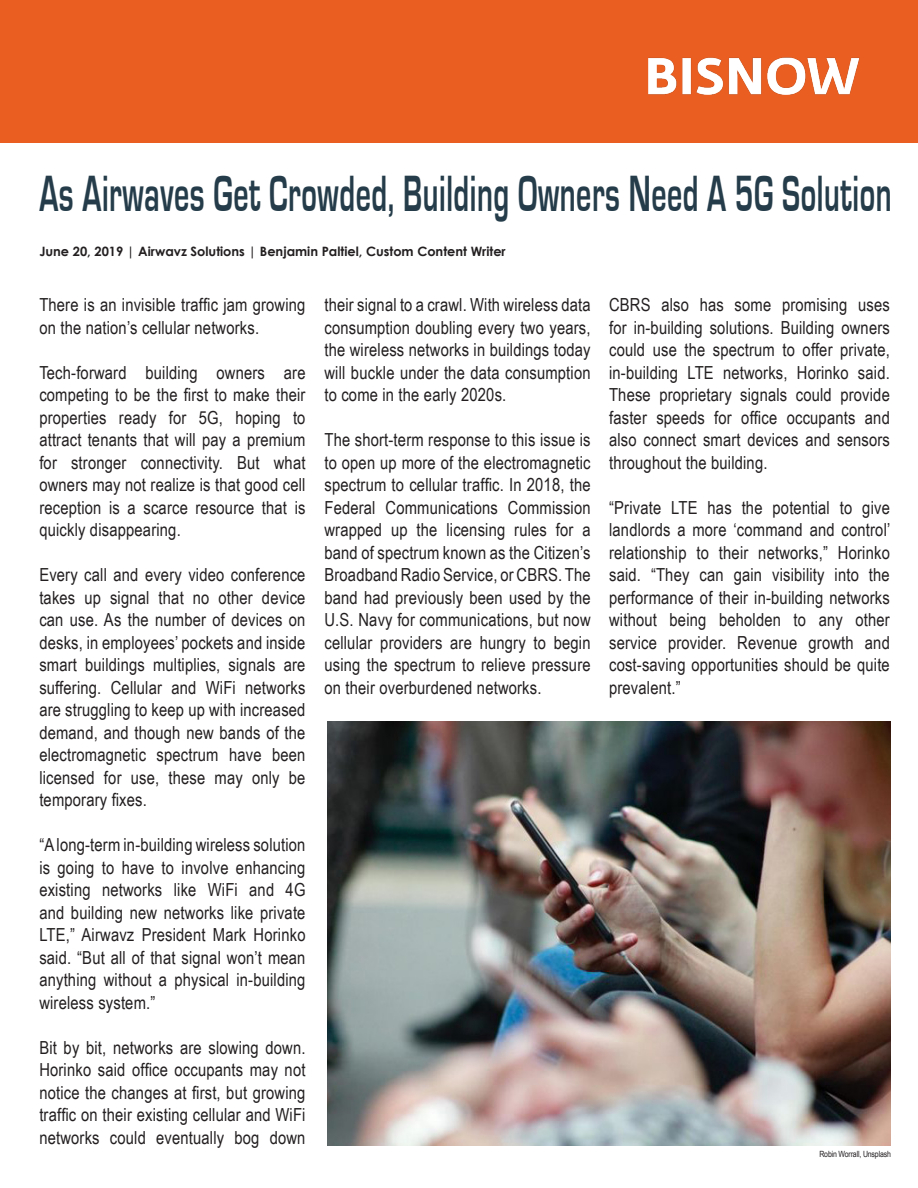
<style>
.page{position:relative;width:918px;height:1188px;background:#fff}
.page>*{position:absolute;margin:0;border:0;box-sizing:border-box;transform-origin:0 0}
.t1{font:700 52.5px "Eurostile";letter-spacing:.02em;color:#253d4a;scale:.57 1}
.t2{font:18px/22.5px "Arial Narrow";letter-spacing:.01em;color:#231f20;text-align:justify}
.t3{font:700 12.9px "Century Gothic";color:#231f20}
.t4{font:8.55px "Arial Narrow";letter-spacing:-.02em;color:#231f20}
</style>
<div class="page">
<img style="left:327px;top:722px;width:564px;height:424px">
<div style="left:0;top:0;width:918px;height:143px;background:#eb5e21"></div>
<img style="left:649px;top:58px;width:211px;height:36px">
<p class="t1" style="left:39px;top:165px;width:1497px">As Airwaves Get Crowded, Building Owners Need A 5G Solution</p>
<p class="t3" style="left:39px;top:243px;width:468px">June 20, 2019 | Airwavz Solutions | Benjamin Paltiel, Custom Content Writer</p>
<p class="t2" style="left:39px;top:293px;width:268px">There is an invisible traffic jam growing on the nation’s cellular networks.</p>
<p class="t2" style="left:39px;top:360px;width:268px">Tech-forward building owners are competing to be the first to make their properties ready for 5G, hoping to attract tenants that will pay a premium for stronger connectivity. But what owners may not realize is that good cell reception is a scarce resource that is quickly disappearing.</p>
<p class="t2" style="left:39px;top:563px;width:268px">Every call and every video conference takes up signal that no other device can use. As the number of devices on desks, in employees’ pockets and inside smart buildings multiplies, signals are suffering. Cellular and WiFi networks are struggling to keep up with increased demand, and though new bands of the electromagnetic spectrum have been licensed for use, these may only be temporary fixes.</p>
<p class="t2" style="left:39px;top:833px;width:268px">“A long-term in-building wireless solution is going to have to involve enhancing existing networks like WiFi and 4G and building new networks like private LTE,” Airwavz President Mark Horinko said. “But all of that signal won’t mean anything without a physical in-building wireless system.”</p>
<p class="t2" style="left:39px;top:1035px;width:268px">Bit by bit, networks are slowing down.<br>Horinko said office occupants may not notice the changes at first, but growing traffic on their existing cellular and WiFi networks could eventually bog down</p>
<p class="t4" style="left:819px;top:1147px;width:73px">Robin Worrall, Unsplash</p>
<p class="t2" style="left:609px;top:293px;width:282px">CBRS also has some promising uses for in-building solutions. Building owners could use the spectrum to offer private, in-building LTE networks, Horinko said.<br>These proprietary signals could provide faster speeds for office occupants and also connect smart devices and sensors throughout the building.</p>
<p class="t2" style="left:609px;top:495px;width:283px">“Private LTE has the potential to give landlords a more ‘command and control’ relationship to their networks,” Horinko said. “They can gain visibility into the performance of their in-building networks without being beholden to any other service provider. Revenue growth and cost-saving opportunities should be quite prevalent.”</p>
<p class="t2" style="left:324px;top:293px;width:268px">their signal to a crawl. With wireless data consumption doubling every two years, the wireless networks in buildings today will buckle under the data consumption to come in the early 2020s.</p>
<p class="t2" style="left:324px;top:428px;width:268px">The short-term response to this issue is to open up more of the electromagnetic spectrum to cellular traffic. In 2018, the Federal Communications Commission wrapped up the licensing rules for a band of spectrum known as the Citizen’s Broadband Radio Service, or CBRS. The band had previously been used by the U.S. Navy for communications, but now cellular providers are hungry to begin using the spectrum to relieve pressure on their overburdened networks.</p>
</div>
